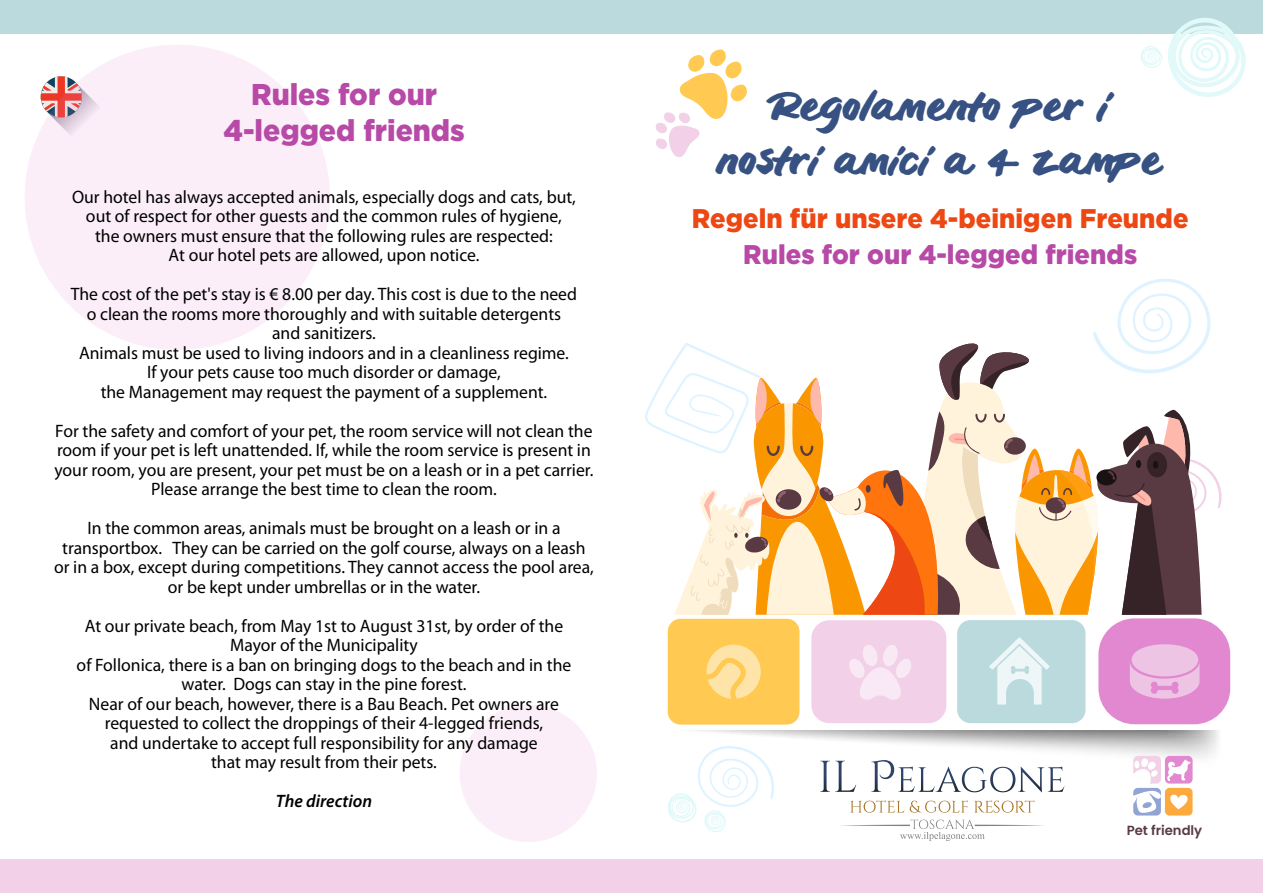
<style>
.page{position:relative;width:1263px;height:893px;background:#fff}
.page>*{position:absolute;margin:0;border:0;box-sizing:border-box;transform-origin:0 0}
.t1{font:40.5px/54px "Blankit";color:#375282;text-align:center;scale:.95 1}
.t2{font:900 30px/36px "Gotham";color:#b749a7;text-align:center;scale:.95 1}
.t3{font:900 27px "Gotham";letter-spacing:.005em;color:#ed4714;scale:.95 1}
.t4{font:900 27px "Gotham";letter-spacing:.005em;color:#b749a7;scale:.95 1}
.t5{font:18px/19.5px "Myriad Pro";color:#000;text-align:center}
.t6{font:italic 600 18px "Myriad Pro";color:#000}
.t7{font:600 13.2px "Poppins";color:#593a42}
</style>
<div class="page">
<svg style="left:39px;top:75px;width:47px;height:58px"></svg>
<div style="left:0;top:859px;width:1263px;height:34px;background:#f1d0e8"></div>
<div style="left:0;top:0;width:1263px;height:34px;background:#bbdade"></div>
<svg style="left:1140px;top:18px;width:106px;height:79px"></svg>
<div style="left:25px;top:45px;width:305px;height:305px;background:#fbeef8;border-radius:50%"></div>
<div style="left:460px;top:705px;width:137px;height:137px;background:#fbeef8;border-radius:50%"></div>
<svg style="left:656px;top:49px;width:91px;height:108px"></svg>
<div style="left:668px;top:619px;width:131px;height:106px;background:#ffc952;border-radius:13px"></div>
<svg style="left:706px;top:645px;width:55px;height:54px"></svg>
<div style="left:957px;top:620px;width:128px;height:103px;background:#bbdade;border-radius:13px"></div>
<svg style="left:989px;top:637px;width:61px;height:67px"></svg>
<div style="left:1098px;top:618px;width:132px;height:106px;background:#e288d1;border-radius:36px"></div>
<div style="left:1132px;top:644px;width:66px;height:32px;background:#eec4e4;border-radius:50%"></div>
<svg style="left:1130px;top:662px;width:69px;height:37px"></svg>
<div style="left:811px;top:620px;width:135px;height:103px;background:#f1d0e8;border-radius:18px"></div>
<svg style="left:849px;top:645px;width:62px;height:55px"></svg>
<svg style="left:668px;top:730px;width:550px;height:111px"></svg>
<svg style="left:645px;top:279px;width:576px;height:336px"></svg>
<h2 class="t2" style="left:223px;top:75px;width:256px">Rules for our<br>4-legged friends</h2>
<p class="t5" style="left:72px;top:187px;width:505px">Our hotel has always accepted animals, especially dogs and cats, but, out of respect for other guests and the common rules of hygiene, the owners must ensure that the following rules are respected:<br>At our hotel pets are allowed, upon notice.</p>
<p class="t5" style="left:71px;top:284px;width:508px">The cost of the pet's stay is € 8.00 per day. This cost is due to the need o clean the rooms more thoroughly and with suitable detergents and sanitizers.<br>Animals must be used to living indoors and in a cleanliness regime.<br>If your pets cause too much disorder or damage,<br>the Management may request the payment of a supplement.</p>
<p class="t5" style="left:54px;top:421px;width:540px">For the safety and comfort of your pet, the room service will not clean the room if your pet is left unattended. If, while the room service is present in your room, you are present, your pet must be on a leash or in a pet carrier.<br>Please arrange the best time to clean the room.</p>
<p class="t5" style="left:54px;top:518px;width:541px">In the common areas, animals must be brought on a leash or in a transportbox. They can be carried on the golf course, always on a leash or in a box, except during competitions. They cannot access the pool area, or be kept under umbrellas or in the water.</p>
<p class="t5" style="left:77px;top:616px;width:496px">At our private beach, from May 1st to August 31st, by order of the Mayor of the Municipality<br>of Follonica, there is a ban on bringing dogs to the beach and in the water. Dogs can stay in the pine forest.<br>Near of our beach, however, there is a Bau Beach. Pet owners are requested to collect the droppings of their 4-legged friends,<br>and undertake to accept full responsibility for any damage<br>that may result from their pets.</p>
<p class="t6" style="left:276px;top:790px;width:98px">The direction</p>
<h1 class="t1" style="left:718px;top:82px;width:469px">Regolamento per i nostri amici a 4 zampe</h1>
<h3 class="t3" style="left:692px;top:203px;width:524px">Regeln für unsere 4-beinigen Freunde</h3>
<h3 class="t4" style="left:743px;top:239px;width:416px">Rules for our 4-legged friends</h3>
<p class="t7" style="left:1127px;top:822px;width:77px">Pet friendly</p>
</div>
